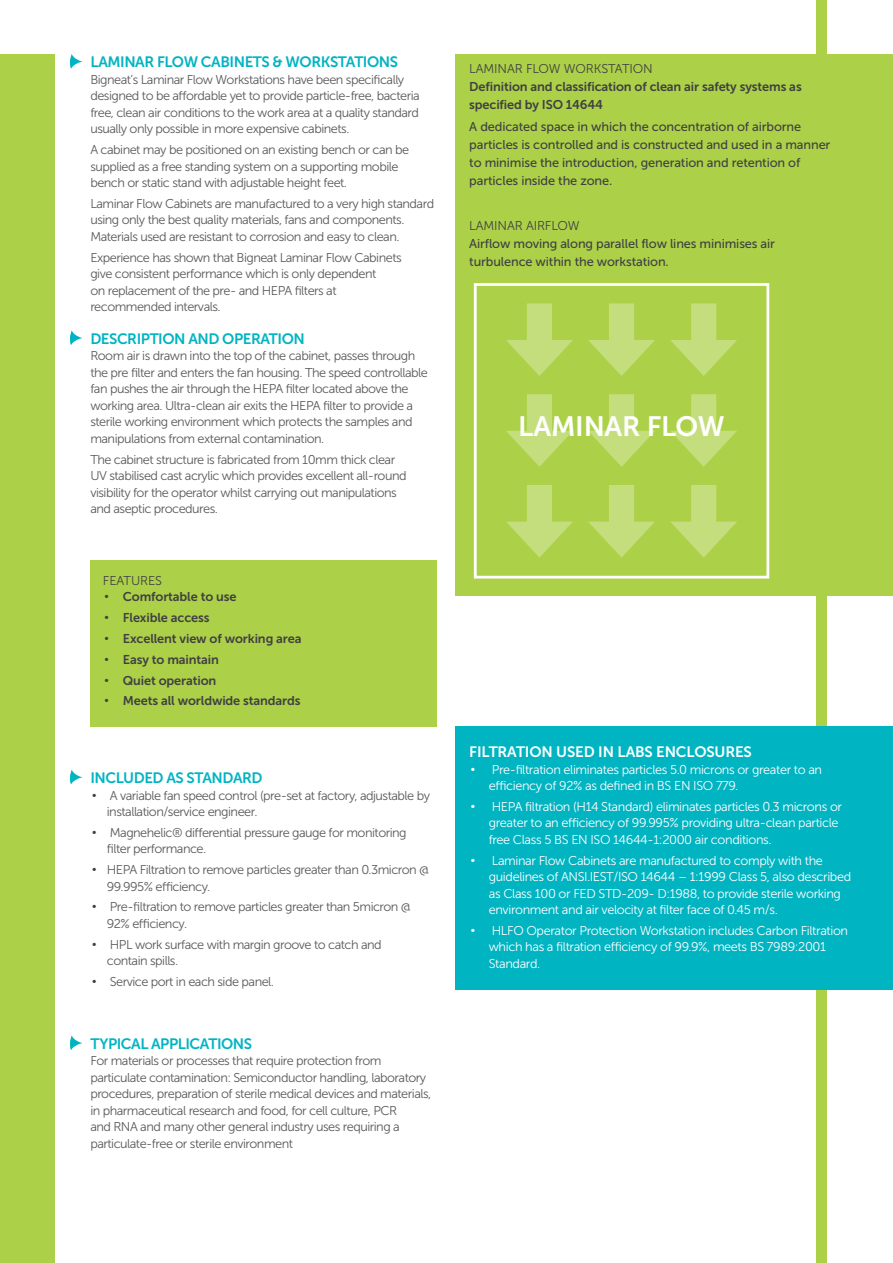
<style>
.page{position:relative;width:893px;height:1263px;background:#fff}
.page>*{position:absolute;margin:0;border:0;box-sizing:border-box;transform-origin:0 0}
.t1{font:27.9px "Museo Sans 700";letter-spacing:-.01em;color:#fff}
.t2{font:15px "Museo Sans 700";letter-spacing:-.03em;color:#00b4c2}
.t3{font:15px "Museo Sans 700";letter-spacing:-.01em;color:#fff}
.t4{font:12.75px/16.5px "Museo Sans 300";letter-spacing:-.04em;color:#58595b}
.t5{font:12.75px/16.5px "Museo Sans 300";letter-spacing:-.03em;color:#fff}
.t6{font:12.75px/18px "Museo Sans 500";letter-spacing:-.01em;color:#414042}
.t7{font:12.75px/18px "Museo Sans 700";letter-spacing:-.01em;color:#414042}
.t8{font:12.75px "Museo Sans 300";letter-spacing:-.01em;color:#414042}
.s1{font-family:"Avant Garde"}
.s2{font-family:"Avant Garde";color:#414042}
</style>
<div class="page">
<div style="left:816px;top:0;width:11px;height:1263px;background:#acd149"></div>
<div style="left:0;top:54px;width:54px;height:1209px;background:#acd149"></div>
<div style="left:455px;top:54px;width:438px;height:541px;background:#acd149"></div>
<div style="left:455px;top:726px;width:438px;height:264px;background:#00b4c2"></div>
<svg style="left:70px;top:54px;width:12px;height:15px"></svg>
<svg style="left:70px;top:330px;width:12px;height:15px"></svg>
<svg style="left:70px;top:770px;width:12px;height:14px"></svg>
<svg style="left:70px;top:1035px;width:12px;height:15px"></svg>
<div style="left:90px;top:560px;width:347px;height:167px;background:#acd149"></div>
<div style="left:474px;top:283px;width:295px;height:295px;border:3px solid #fff"></div>
<div style="left:527px;top:303px;width:25px;height:50px;background:#c4de7e"></div>
<svg style="left:506px;top:340px;width:67px;height:36px"></svg>
<div style="left:527px;top:394px;width:25px;height:50px;background:#c4de7e"></div>
<svg style="left:506px;top:431px;width:67px;height:36px"></svg>
<div style="left:527px;top:485px;width:25px;height:50px;background:#c4de7e"></div>
<svg style="left:507px;top:522px;width:65px;height:36px"></svg>
<div style="left:609px;top:303px;width:25px;height:50px;background:#c4de7e"></div>
<svg style="left:588px;top:340px;width:67px;height:36px"></svg>
<div style="left:609px;top:394px;width:25px;height:50px;background:#c4de7e"></div>
<svg style="left:588px;top:431px;width:67px;height:36px"></svg>
<div style="left:609px;top:485px;width:25px;height:50px;background:#c4de7e"></div>
<svg style="left:589px;top:522px;width:66px;height:36px"></svg>
<div style="left:691px;top:303px;width:25px;height:50px;background:#c4de7e"></div>
<svg style="left:670px;top:340px;width:67px;height:36px"></svg>
<div style="left:691px;top:394px;width:25px;height:50px;background:#c4de7e"></div>
<svg style="left:671px;top:431px;width:66px;height:36px"></svg>
<div style="left:691px;top:485px;width:25px;height:50px;background:#c4de7e"></div>
<svg style="left:671px;top:522px;width:66px;height:36px"></svg>
<p class="t2" style="left:90px;top:54px;width:309px">LAMINAR FLOW CABINETS &amp; WORKSTATIONS</p>
<p class="t4" style="left:90px;top:71px;width:331px">Bigneat’s Laminar Flow Workstations have been specifically designed to be affordable yet to provide particle-free, bacteria free, clean air conditions to the work area at a quality standard usually only possible in more expensive cabinets.</p>
<p class="t4" style="left:90px;top:142px;width:320px">A cabinet may be positioned on an existing bench or can be supplied as a free standing system on a supporting mobile bench or static stand with adjustable height feet.</p>
<p class="t4" style="left:90px;top:195px;width:345px">Laminar Flow Cabinets are manufactured to a very high standard using only the best quality materials, fans and components.<br>Materials used are resistant to corrosion and easy to clean.</p>
<p class="t4" style="left:90px;top:249px;width:313px">Experience has shown that Bigneat Laminar Flow Cabinets give consistent performance which is only dependent<br>on replacement of the pre- and HEPA filters at recommended intervals.</p>
<p class="t2" style="left:90px;top:330px;width:216px">DESCRIPTION AND OPERATION</p>
<p class="t4" style="left:90px;top:348px;width:339px">Room air is drawn into the top of the cabinet, passes through the pre filter and enters the fan housing. The speed controllable fan pushes the air through the HEPA filter located above the working area. Ultra-clean air exits the HEPA filter to provide a sterile working environment which protects the samples and manipulations from external contamination.</p>
<p class="t4" style="left:90px;top:451px;width:318px">The cabinet structure is fabricated from 10mm thick clear UV stabilised cast acrylic which provides excellent all-round visibility for the operator whilst carrying out manipulations and aseptic procedures.</p>
<p class="t8" style="left:103px;top:574px;width:61px">FEATURES</p>
<p class="t7" style="left:103px;top:588px;width:135px"><span class="s1">•</span> Comfortable to use</p>
<p class="t7" style="left:103px;top:609px;width:108px"><span class="s1">•</span> Flexible access</p>
<p class="t7" style="left:103px;top:630px;width:200px"><span class="s1">•</span> Excellent view of working area</p>
<p class="t7" style="left:103px;top:650px;width:118px"><span class="s1">•</span> Easy to maintain</p>
<p class="t7" style="left:103px;top:671px;width:115px"><span class="s1">•</span> Quiet operation</p>
<p class="t7" style="left:103px;top:692px;width:199px"><span class="s1">•</span> Meets all worldwide standards</p>
<p class="t2" style="left:90px;top:769px;width:174px">INCLUDED AS STANDARD</p>
<p class="t4" style="left:107px;top:787px;width:325px;text-indent:-16px"><span class="s2">•</span> A variable fan speed control (pre-set at factory, adjustable by installation/service engineer.</p>
<p class="t4" style="left:107px;top:824px;width:301px;text-indent:-16px"><span class="s2">•</span> Magnehelic® differential pressure gauge for monitoring filter performance.</p>
<p class="t4" style="left:107px;top:861px;width:324px;text-indent:-16px"><span class="s2">•</span> HEPA Filtration to remove particles greater than 0.3micron @<br>99.995% efficiency.</p>
<p class="t4" style="left:107px;top:899px;width:306px;text-indent:-16px"><span class="s2">•</span> Pre-filtration to remove particles greater than 5micron @<br>92% efficiency.</p>
<p class="t4" style="left:107px;top:936px;width:276px;text-indent:-16px"><span class="s2">•</span> HPL work surface with margin groove to catch and contain spills.</p>
<p class="t4" style="left:90px;top:973px;width:185px"><span class="s2">•</span> Service port in each side panel.</p>
<p class="t2" style="left:90px;top:1035px;width:163px">TYPICAL APPLICATIONS</p>
<p class="t4" style="left:90px;top:1053px;width:342px">For materials or processes that require protection from particulate contamination: Semiconductor handling, laboratory procedures, preparation of sterile medical devices and materials, in pharmaceutical research and food, for cell culture, PCR<br>and RNA and many other general industry uses requiring a particulate-free or sterile environment</p>
<p class="t8" style="left:469px;top:61px;width:185px">LAMINAR FLOW WORKSTATION</p>
<p class="t7" style="left:469px;top:77px;width:334px">Definition and classification of clean air safety systems as specified by ISO 14644</p>
<p class="t6" style="left:469px;top:118px;width:363px">A dedicated space in which the concentration of airborne particles is controlled and is constructed and used in a manner to minimise the introduction, generation and retention of particles inside the zone.</p>
<p class="t8" style="left:469px;top:218px;width:112px">LAMINAR AIRFLOW</p>
<p class="t6" style="left:469px;top:234px;width:307px">Airflow moving along parallel flow lines minimises air turbulence within the workstation.</p>
<h1 class="t1" style="left:518px;top:411px;width:208px">LAMINAR FLOW</h1>
<p class="t3" style="left:469px;top:744px;width:284px">FILTRATION USED IN LABS ENCLOSURES</p>
<p class="t5" style="left:489px;top:761px;width:335px;text-indent:-19px"><span class="s1">•</span> Pre-filtration eliminates particles 5.0 microns or greater to an efficiency of 92% as defined in BS EN ISO 779.</p>
<p class="t5" style="left:489px;top:798px;width:355px;text-indent:-19px"><span class="s1">•</span> HEPA filtration (H14 Standard) eliminates particles 0.3 microns or greater to an efficiency of 99.995% providing ultra-clean particle free Class 5 BS EN ISO 14644-1:2000 air conditions.</p>
<p class="t5" style="left:489px;top:852px;width:364px;text-indent:-19px"><span class="s1">•</span> Laminar Flow Cabinets are manufactured to comply with the guidelines of ANSI.IEST/ISO 14644 – 1:1999 Class 5, also described as Class 100 or FED STD-209- D:1988, to provide sterile working environment and air velocity at filter face of 0.45 m/s.</p>
<p class="t5" style="left:489px;top:922px;width:361px;text-indent:-19px"><span class="s1">•</span> HLFO Operator Protection Workstation includes Carbon Filtration which has a filtration efficiency of 99.9%, meets BS 7989:2001<br>Standard.</p>
</div>
